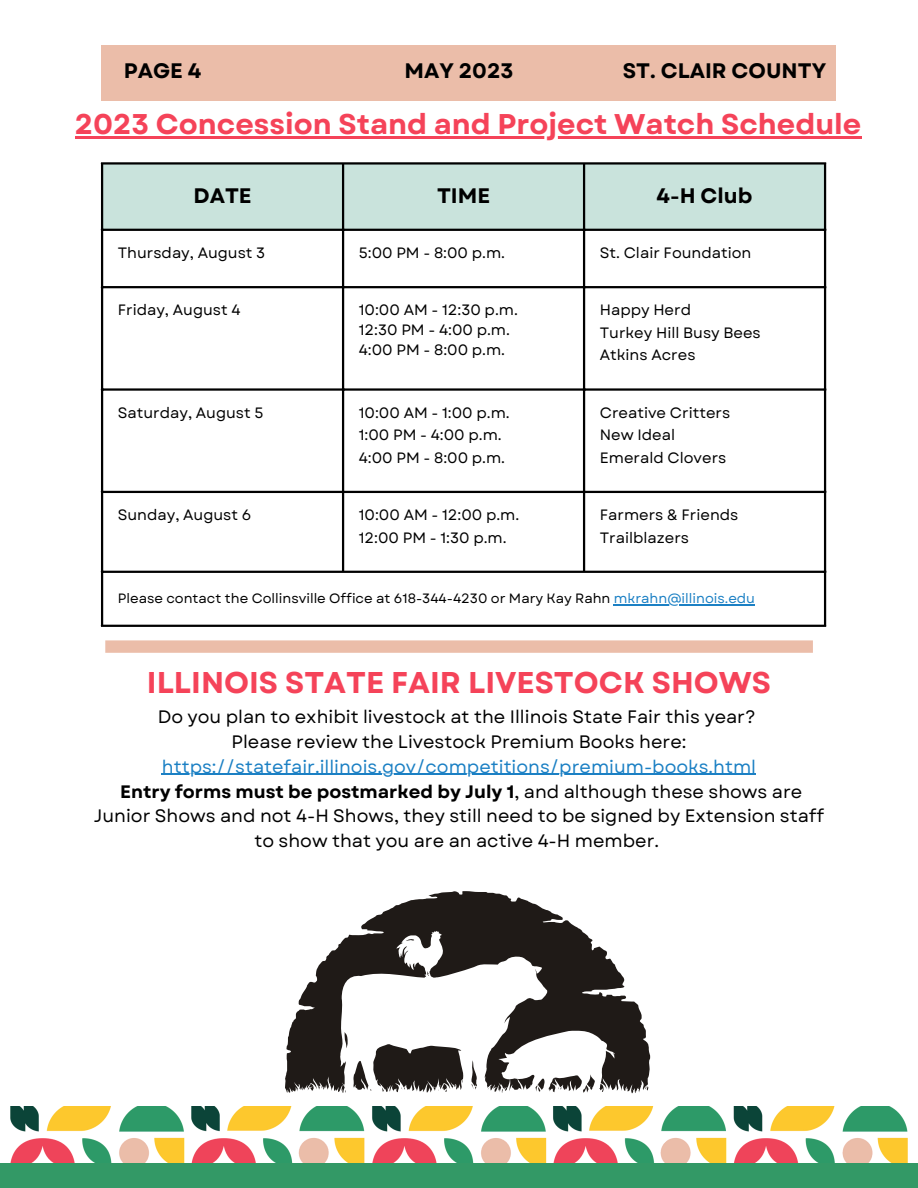
<style>
.page{position:relative;width:918px;height:1188px;background:#fff}
.page>*{position:absolute;margin:0;border:0;box-sizing:border-box;transform-origin:0 0}
.t1{font:700 30px "Garet";color:#f54359}
.t2{font:700 28.5px "Garet";color:#f54359}
.t3{font:700 21px "Garet";color:#000}
.t4{font:18px/24.8px "Garet";color:#000;text-align:center}
.t5{font:18px/24.8px "Garet";color:#1b80c4;text-align:center}
.t6{font:15px "Garet";color:#000}
.t7{font:13.5px "Garet";color:#000}
.s1{color:#1b80c4}
.s2{color:#000}
.s3{font-weight:700}
</style>
<div class="page">
<img style="left:10px;top:1107px;width:898px;height:56px">
<div style="left:0;top:1164px;width:918px;height:24px;background:#396"></div>
<div style="left:101px;top:45px;width:734px;height:55px;background:#ebbda9"></div>
<div style="left:103px;top:165px;width:721px;height:64px;background:#c9e3dc"></div>
<hr style="left:614px;top:604px;width:141px;height:2px;background:#1b80c4">
<hr style="left:101px;top:165px;width:2px;height:460px;background:#000">
<hr style="left:342px;top:165px;width:2px;height:406px;background:#000">
<hr style="left:583px;top:165px;width:2px;height:406px;background:#000">
<hr style="left:824px;top:165px;width:2px;height:460px;background:#000">
<hr style="left:101px;top:162px;width:725px;height:3px;background:#000">
<hr style="left:101px;top:229px;width:725px;height:2px;background:#000">
<hr style="left:101px;top:286px;width:725px;height:2px;background:#000">
<hr style="left:101px;top:388px;width:725px;height:3px;background:#000">
<hr style="left:101px;top:491px;width:725px;height:2px;background:#000">
<hr style="left:101px;top:571px;width:725px;height:2px;background:#000">
<hr style="left:101px;top:625px;width:725px;height:2px;background:#000">
<hr style="left:75px;top:136px;width:786px;height:2px;background:#f54359">
<div style="left:105px;top:640px;width:708px;height:13px;background:#ebbda9"></div>
<hr style="left:162px;top:774px;width:594px;height:1px;background:#1b80c4">
<svg style="left:285px;top:891px;width:366px;height:203px"></svg>
<p class="t3" style="left:124px;top:56px;width:79px">PAGE 4</p>
<p class="t3" style="left:404px;top:56px;width:111px">MAY 2023</p>
<p class="t3" style="left:623px;top:56px;width:205px">ST. CLAIR COUNTY</p>
<p class="t2" style="left:75px;top:103px;width:788px">2023 Concession Stand and Project Watch Schedule</p>
<p class="t3" style="left:194px;top:180px;width:60px">DATE</p>
<p class="t3" style="left:437px;top:180px;width:55px">TIME</p>
<p class="t3" style="left:657px;top:180px;width:98px">4-H Club</p>
<p class="t6" style="left:118px;top:242px;width:149px">Thursday, August 3</p>
<p class="t6" style="left:359px;top:242px;width:148px">5:00 PM - 8:00 p.m.</p>
<p class="t6" style="left:600px;top:241px;width:153px">St. Clair Foundation</p>
<p class="t6" style="left:118px;top:299px;width:124px">Friday, August 4</p>
<p class="t6" style="left:359px;top:299px;width:161px">10:00 AM - 12:30 p.m.</p>
<p class="t6" style="left:359px;top:319px;width:153px">12:30 PM - 4:00 p.m.</p>
<p class="t6" style="left:359px;top:339px;width:148px">4:00 PM - 8:00 p.m.</p>
<p class="t6" style="left:118px;top:402px;width:147px">Saturday, August 5</p>
<p class="t6" style="left:359px;top:402px;width:152px">10:00 AM - 1:00 p.m.</p>
<p class="t6" style="left:359px;top:424px;width:144px">1:00 PM - 4:00 p.m.</p>
<p class="t6" style="left:359px;top:447px;width:148px">4:00 PM - 8:00 p.m.</p>
<p class="t6" style="left:118px;top:504px;width:135px">Sunday, August 6</p>
<p class="t6" style="left:359px;top:504px;width:162px">10:00 AM - 12:00 p.m.</p>
<p class="t6" style="left:359px;top:526px;width:149px">12:00 PM - 1:30 p.m.</p>
<p class="t6" style="left:600px;top:299px;width:93px">Happy Herd</p>
<p class="t6" style="left:600px;top:322px;width:162px">Turkey Hill Busy Bees</p>
<p class="t6" style="left:600px;top:344px;width:97px">Atkins Acres</p>
<p class="t6" style="left:600px;top:402px;width:132px">Creative Critters</p>
<p class="t6" style="left:600px;top:424px;width:77px">New Ideal</p>
<p class="t6" style="left:600px;top:447px;width:128px">Emerald Clovers</p>
<p class="t6" style="left:600px;top:504px;width:140px">Farmers &amp; Friends</p>
<p class="t6" style="left:600px;top:526px;width:91px">Trailblazers</p>
<p class="t7" style="left:118px;top:589px;width:639px">Please contact the Collinsville Office at 618-344-4230 or Mary Kay Rahn <span class="s1">mkrahn@illinois.edu</span></p>
<p class="t1" style="left:147px;top:661px;width:626px">ILLINOIS STATE FAIR LIVESTOCK SHOWS</p>
<p class="t4" style="left:158px;top:705px;width:600px">Do you plan to exhibit livestock at the Illinois State Fair this year?</p>
<p class="t5" style="left:162px;top:729px;width:596px"><span class="s2">Please review the Livestock Premium Books here: </span>https://statefair.illinois.gov/competitions/premium-books.html</p>
<p class="t4" style="left:94px;top:779px;width:732px"><span class="s3">Entry forms must be postmarked by July 1</span>, and although these shows are<br>Junior Shows and not 4-H Shows, they still need to be signed by Extension staff to show that you are an active 4-H member.</p>
</div>
